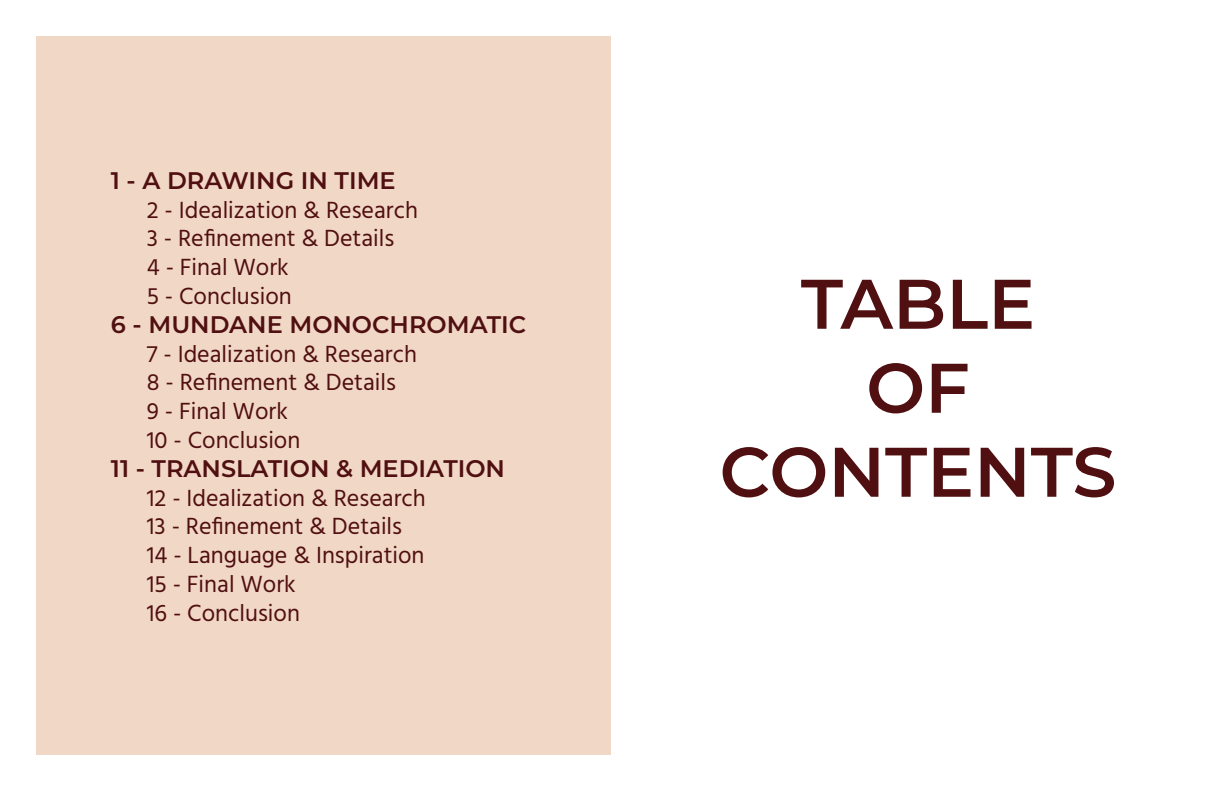
<style>
.page{position:relative;width:1224px;height:792px;background:#fff}
.page>*{position:absolute;margin:0;border:0;box-sizing:border-box;transform-origin:0 0}
.t1{font:600 70px "Montserrat";color:#500f10}
.t2{font:24px "Hind";color:#500f10}
.t3{font:600 24px "Montserrat";color:#500f10}
</style>
<div class="page">
<div style="left:36px;top:36px;width:576px;height:720px;background:#f1d7c6"></div>
<p class="t3" style="left:111px;top:163px;width:286px">1 - A DRAWING IN TIME</p>
<p class="t2" style="left:147px;top:194px;width:273px">2 - Idealization &amp; Research</p>
<p class="t2" style="left:147px;top:222px;width:249px">3 - Refinement &amp; Details</p>
<p class="t2" style="left:147px;top:251px;width:143px">4 - Final Work</p>
<p class="t2" style="left:147px;top:280px;width:146px">5 - Conclusion</p>
<p class="t3" style="left:111px;top:307px;width:417px">6 - MUNDANE MONOCHROMATIC</p>
<p class="t2" style="left:147px;top:338px;width:272px">7 - Idealization &amp; Research</p>
<p class="t2" style="left:147px;top:366px;width:251px">8 - Refinement &amp; Details</p>
<p class="t2" style="left:147px;top:395px;width:143px">9 - Final Work</p>
<p class="t2" style="left:147px;top:424px;width:155px">10 - Conclusion</p>
<p class="t3" style="left:111px;top:451px;width:396px">11 - TRANSLATION &amp; MEDIATION</p>
<p class="t2" style="left:147px;top:482px;width:280px">12 - Idealization &amp; Research</p>
<p class="t2" style="left:147px;top:510px;width:257px">13 - Refinement &amp; Details</p>
<p class="t2" style="left:147px;top:539px;width:279px">14 - Language &amp; Inspiration</p>
<p class="t2" style="left:147px;top:568px;width:150px">15 - Final Work</p>
<p class="t2" style="left:147px;top:597px;width:155px">16 - Conclusion</p>
<p class="t1" style="left:801px;top:254px;width:236px">TABLE</p>
<p class="t1" style="left:866px;top:338px;width:105px">OF</p>
<p class="t1" style="left:720px;top:422px;width:398px">CONTENTS</p>
</div>
